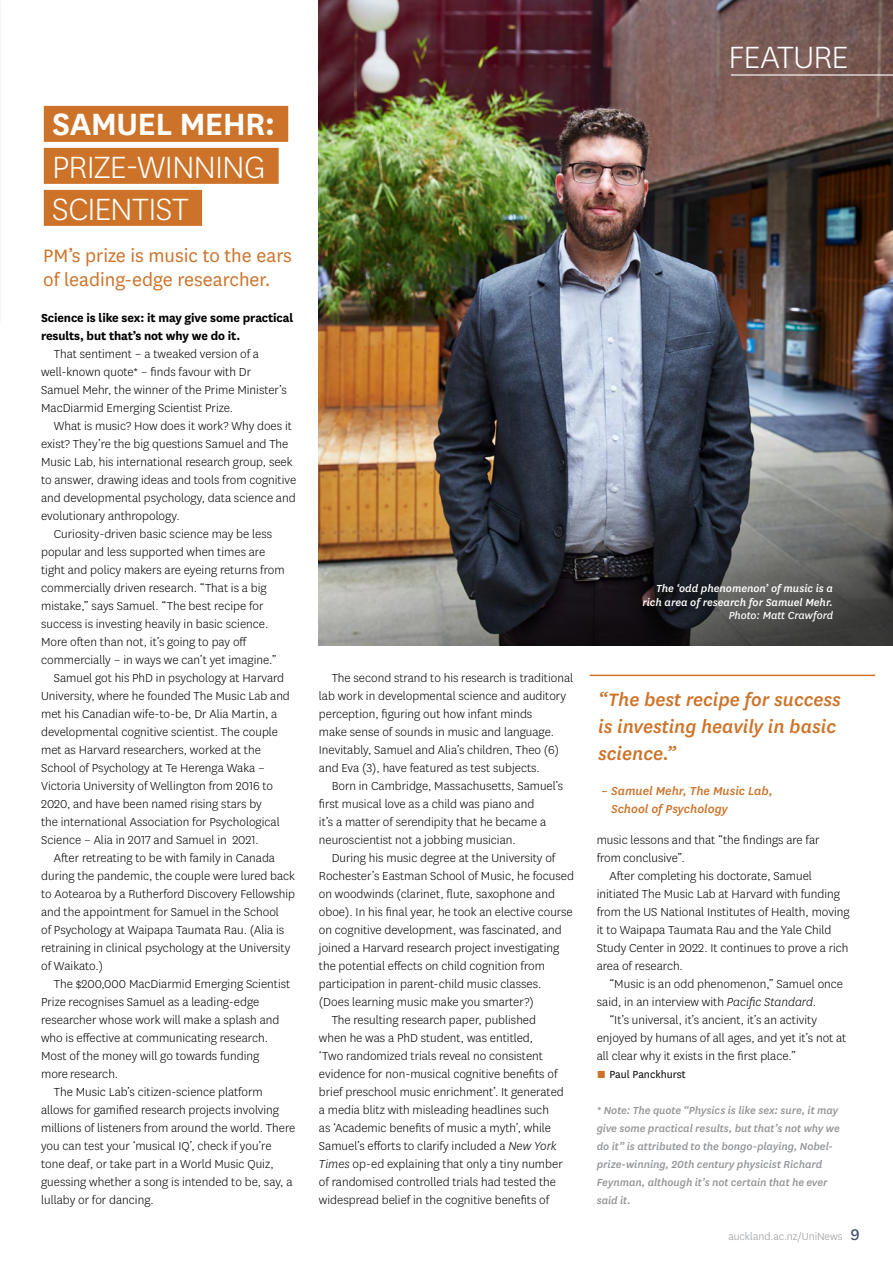
<style>
.page{position:relative;width:893px;height:1263px;background:#fff}
.page>*{position:absolute;margin:0;border:0;box-sizing:border-box;transform-origin:0 0}
.t1{font:300 36px/42px "National";letter-spacing:-.025em;color:#fff}
.t2{font:600 36px "National";letter-spacing:-.015em;color:#fff}
.t3{font:italic 500 21px/27px "National";color:#cd7329}
.t4{font:21px/24px "National";color:#cd7329}
.t5{font:300 13.5px/18px "National";color:#000}
.t6{font:700 13.5px/18px "National";letter-spacing:-.01em;color:#000}
.t7{font:italic 500 13.5px/18px "National";color:#cd7329}
.t8{font:italic 500 12px/18px "National";letter-spacing:-.005em;color:#939598}
.t9{font:italic 500 12px/13.5px "National";color:#fff;text-align:right}
.t10{font:300 12px "National";color:#939598}
.t11{font:italic 12px "National";color:#fff}
.t12{font:12px "National";color:#000}
.s1{font-style:italic}
.s2{font-weight:300;color:#cd7329}
.s3{font-weight:400;font-size:18px;color:#3d4d67}
</style>
<div class="page">
<div style="left:44px;top:106px;width:244px;height:36px;background:#cd7329"></div>
<div style="left:44px;top:148px;width:235px;height:36px;background:#cd7329"></div>
<div style="left:44px;top:190px;width:158px;height:36px;background:#cd7329"></div>
<hr style="left:0;top:0;width:1px;height:322px;background:#000">
<hr style="left:590px;top:675px;width:285px;height:1px;background:#cd7329">
<img style="left:319px;top:0;width:574px;height:646px">
<hr style="left:731px;top:74px;width:162px;height:2px;background:#fff">
<h1 class="t2" style="left:52px;top:100px;width:224px">SAMUEL MEHR:</h1>
<h1 class="t1" style="left:52px;top:144px;width:215px">PRIZE-WINNING<br>SCIENTIST</h1>
<h2 class="t4" style="left:43px;top:243px;width:250px">PM’s prize is music to the ears of leading-edge researcher.</h2>
<p class="t6" style="left:41px;top:308px;width:254px">Science is like sex: it may give some practical results, but that’s not why we do it.</p>
<p class="t5" style="left:41px;top:345px;width:247px;text-indent:13px">That sentiment – a tweaked version of a well-known quote* – finds favour with Dr Samuel Mehr, the winner of the Prime Minister’s MacDiarmid Emerging Scientist Prize.</p>
<p class="t5" style="left:54px;top:417px;width:240px">What is music? How does it work? Why does it</p>
<p class="t5" style="left:41px;top:435px;width:249px">exist? They’re the big questions Samuel and The</p>
<p class="t5" style="left:41px;top:453px;width:253px">Music Lab, his international research group, seek</p>
<p class="t5" style="left:41px;top:471px;width:257px">to answer, drawing ideas and tools from cognitive</p>
<p class="t5" style="left:41px;top:489px;width:256px">and developmental psychology, data science and</p>
<p class="t5" style="left:41px;top:507px;width:140px">evolutionary anthropology.</p>
<p class="t5" style="left:54px;top:525px;width:220px">Curiosity-driven basic science may be less</p>
<p class="t5" style="left:41px;top:543px;width:226px">popular and less supported when times are</p>
<p class="t5" style="left:41px;top:561px;width:245px">tight and policy makers are eyeing returns from</p>
<p class="t5" style="left:41px;top:579px;width:227px">commercially driven research. “That is a big</p>
<p class="t5" style="left:41px;top:597px;width:224px">mistake,” says Samuel. “The best recipe for</p>
<p class="t5" style="left:41px;top:615px;width:229px">success is investing heavily in basic science.</p>
<p class="t5" style="left:41px;top:633px;width:207px">More often than not, it’s going to pay off</p>
<p class="t5" style="left:41px;top:651px;width:237px">commercially – in ways we can’t yet imagine.”</p>
<p class="t5" style="left:54px;top:669px;width:232px">Samuel got his PhD in psychology at Harvard</p>
<p class="t5" style="left:41px;top:687px;width:250px">University, where he founded The Music Lab and</p>
<p class="t5" style="left:41px;top:705px;width:238px">met his Canadian wife-to-be, Dr Alia Martin, a</p>
<p class="t5" style="left:41px;top:723px;width:238px">developmental cognitive scientist. The couple</p>
<p class="t5" style="left:41px;top:741px;width:221px">met as Harvard researchers, worked at the</p>
<p class="t5" style="left:41px;top:759px;width:225px">School of Psychology at Te Herenga Waka –</p>
<p class="t5" style="left:41px;top:777px;width:234px">Victoria University of Wellington from 2016 to</p>
<p class="t5" style="left:41px;top:795px;width:222px">2020, and have been named rising stars by</p>
<p class="t5" style="left:41px;top:813px;width:240px">the international Association for Psychological</p>
<p class="t5" style="left:41px;top:831px;width:219px">Science – Alia in 2017 and Samuel in 2021.</p>
<p class="t5" style="left:54px;top:849px;width:223px">After retreating to be with family in Canada</p>
<p class="t5" style="left:41px;top:867px;width:255px">during the pandemic, the couple were lured back</p>
<p class="t5" style="left:41px;top:885px;width:255px">to Aotearoa by a Rutherford Discovery Fellowship</p>
<p class="t5" style="left:41px;top:903px;width:239px">and the appointment for Samuel in the School</p>
<p class="t5" style="left:41px;top:921px;width:245px">of Psychology at Waipapa Taumata Rau. (Alia is</p>
<p class="t5" style="left:41px;top:939px;width:251px">retraining in clinical psychology at the University</p>
<p class="t5" style="left:41px;top:957px;width:64px">of Waikato.)</p>
<p class="t5" style="left:54px;top:975px;width:238px">The $200,000 MacDiarmid Emerging Scientist</p>
<p class="t5" style="left:41px;top:993px;width:220px">Prize recognises Samuel as a leading-edge</p>
<p class="t5" style="left:41px;top:1011px;width:240px">researcher whose work will make a splash and</p>
<p class="t5" style="left:41px;top:1029px;width:228px">who is effective at communicating research.</p>
<p class="t5" style="left:41px;top:1047px;width:220px">Most of the money will go towards funding</p>
<p class="t5" style="left:41px;top:1065px;width:79px">more research.</p>
<p class="t5" style="left:54px;top:1083px;width:210px">The Music Lab’s citizen-science platform</p>
<p class="t5" style="left:41px;top:1101px;width:239px">allows for gamified research projects involving</p>
<p class="t5" style="left:41px;top:1119px;width:256px">millions of listeners from around the world. There</p>
<p class="t5" style="left:41px;top:1137px;width:232px">you can test your ‘musical IQ’, check if you’re</p>
<p class="t5" style="left:41px;top:1155px;width:234px">tone deaf, or take part in a World Music Quiz,</p>
<p class="t5" style="left:41px;top:1173px;width:253px">guessing whether a song is intended to be, say, a</p>
<p class="t5" style="left:41px;top:1191px;width:114px">lullaby or for dancing.</p>
<p class="t5" style="left:319px;top:669px;width:256px;text-indent:13px">The second strand to his research is traditional lab work in developmental science and auditory perception, figuring out how infant minds<br>make sense of sounds in music and language.<br>Inevitably, Samuel and Alia’s children, Theo (6) and Eva (3), have featured as test subjects.</p>
<p class="t5" style="left:319px;top:777px;width:246px;text-indent:13px">Born in Cambridge, Massachusetts, Samuel’s first musical love as a child was piano and<br>it’s a matter of serendipity that he became a neuroscientist not a jobbing musician.</p>
<p class="t5" style="left:332px;top:849px;width:225px">During his music degree at the University of</p>
<p class="t5" style="left:319px;top:867px;width:257px">Rochester’s Eastman School of Music, he focused</p>
<p class="t5" style="left:319px;top:884px;width:238px">on woodwinds (clarinet, flute, saxophone and</p>
<p class="t5" style="left:319px;top:902px;width:255px">oboe). In his final year, he took an elective course</p>
<p class="t5" style="left:319px;top:920px;width:244px">on cognitive development, was fascinated, and</p>
<p class="t5" style="left:319px;top:938px;width:242px">joined a Harvard research project investigating</p>
<p class="t5" style="left:319px;top:956px;width:228px">the potential effects on child cognition from</p>
<p class="t5" style="left:319px;top:974px;width:224px">participation in parent-child music classes.</p>
<p class="t5" style="left:319px;top:992px;width:216px">(Does learning music make you smarter?)</p>
<p class="t5" style="left:332px;top:1010px;width:206px">The resulting research paper, published</p>
<p class="t5" style="left:319px;top:1028px;width:216px">when he was a PhD student, was entitled,</p>
<p class="t5" style="left:319px;top:1046px;width:226px">‘Two randomized trials reveal no consistent</p>
<p class="t5" style="left:319px;top:1064px;width:240px">evidence for non-musical cognitive benefits of</p>
<p class="t5" style="left:319px;top:1082px;width:246px">brief preschool music enrichment’. It generated</p>
<p class="t5" style="left:319px;top:1100px;width:232px">a media blitz with misleading headlines such</p>
<p class="t5" style="left:319px;top:1118px;width:233px">as ‘Academic benefits of music a myth’, while</p>
<p class="t5" style="left:319px;top:1136px;width:239px">Samuel’s efforts to clarify included a <span class="s1">New York</span></p>
<p class="t5" style="left:319px;top:1154px;width:245px"><span class="s1">Times</span> op-ed explaining that only a tiny number</p>
<p class="t5" style="left:319px;top:1172px;width:239px">of randomised controlled trials had tested the</p>
<p class="t5" style="left:319px;top:1190px;width:232px">widespread belief in the cognitive benefits of</p>
<h1 class="t1" style="left:728px;top:34px;width:122px">FEATURE</h1>
<p class="t9" style="left:642px;top:581px;width:192px">The ‘odd phenomenon’ of music is a rich area of research for Samuel Mehr.</p>
<p class="t11" style="left:729px;top:608px;width:106px">Photo: Matt Crawford</p>
<h2 class="t3" style="left:598px;top:685px;width:244px">“The best recipe for success is investing heavily in basic science.”</h2>
<p class="t7" style="left:611px;top:781px;width:163px;text-indent:-10px">– Samuel Mehr, The Music Lab,<br>School of Psychology</p>
<p class="t5" style="left:597px;top:831px;width:224px">music lessons and that “the findings are far from conclusive”.</p>
<p class="t5" style="left:597px;top:867px;width:254px;text-indent:13px">After completing his doctorate, Samuel initiated The Music Lab at Harvard with funding from the US National Institutes of Health, moving it to Waipapa Taumata Rau and the Yale Child Study Center in 2022. It continues to prove a rich area of research.</p>
<p class="t5" style="left:609px;top:975px;width:235px">“Music is an odd phenomenon,” Samuel once</p>
<p class="t5" style="left:597px;top:993px;width:221px">said, in an interview with <span class="s1">Pacific Standard</span>.</p>
<p class="t5" style="left:609px;top:1011px;width:209px">“It’s universal, it’s ancient, it’s an activity</p>
<p class="t5" style="left:597px;top:1029px;width:251px">enjoyed by humans of all ages, and yet it’s not at</p>
<p class="t5" style="left:597px;top:1047px;width:201px">all clear why it exists in the first place.”</p>
<p class="t12" style="left:597px;top:1067px;width:90px"><span class="s2">■</span> Paul Panckhurst</p>
<p class="t8" style="left:597px;top:1101px;width:245px">* Note: The quote “Physics is like sex: sure, it may give some practical results, but that’s not why we do it” is attributed to the bongo-playing, Nobel&shy;prize-winning, 20th century physicist Richard Feynman, although it’s not certain that he ever said it.</p>
<p class="t10" style="left:728px;top:1229px;width:133px">auckland.ac.nz/UniNews <span class="s3">9</span></p>
</div>
